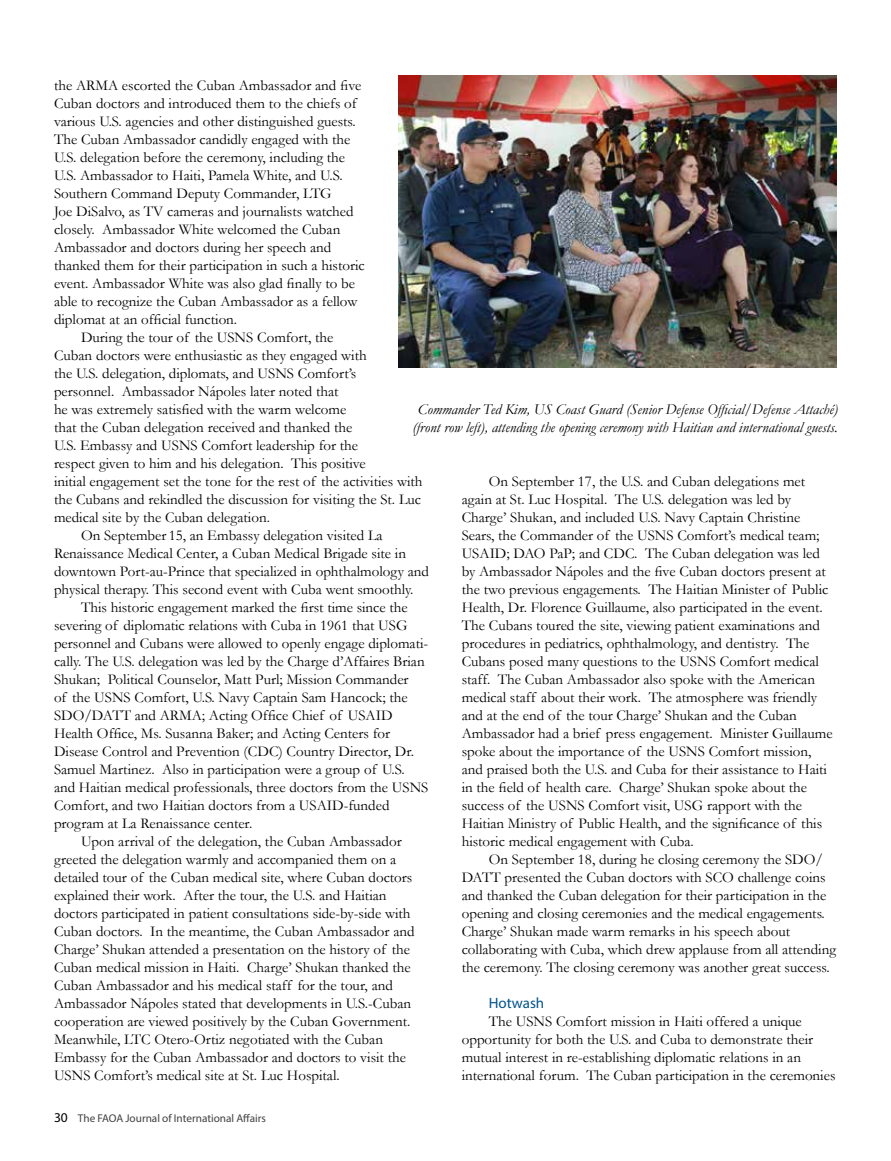
<style>
.page{position:relative;width:891px;height:1161px;background:#fff}
.page>*{position:absolute;margin:0;border:0;box-sizing:border-box;transform-origin:0 0}
.t1{font:15px/18px "Garamond";color:#000}
.t2{font:italic 15px/18px "Garamond";color:#000;text-align:center}
.t3{font:15px "Myriad Pro";color:#01538f}
.t4{font:11.25px "Myriad Pro";color:#414042}
.s1{font-size:13.5px;color:#000}
</style>
<div class="page">
<img style="left:399px;top:76px;width:438px;height:292px">
<p class="t1" style="left:54px;top:76px;width:309px">the ARMA escorted the Cuban Ambassador and five</p>
<p class="t1" style="left:54px;top:94px;width:304px">Cuban doctors and introduced them to the chiefs of</p>
<p class="t1" style="left:54px;top:112px;width:303px">various U.S. agencies and other distinguished guests.</p>
<p class="t1" style="left:54px;top:130px;width:298px">The Cuban Ambassador candidly engaged with the</p>
<p class="t1" style="left:54px;top:148px;width:293px">U.S. delegation before the ceremony, including the</p>
<p class="t1" style="left:54px;top:166px;width:290px">U.S. Ambassador to Haiti, Pamela White, and U.S.</p>
<p class="t1" style="left:54px;top:184px;width:279px">Southern Command Deputy Commander, LTG</p>
<p class="t1" style="left:54px;top:202px;width:301px">Joe DiSalvo, as TV cameras and journalists watched</p>
<p class="t1" style="left:54px;top:220px;width:288px">closely. Ambassador White welcomed the Cuban</p>
<p class="t1" style="left:54px;top:238px;width:279px">Ambassador and doctors during her speech and</p>
<p class="t1" style="left:54px;top:256px;width:312px">thanked them for their participation in such a historic</p>
<p class="t1" style="left:54px;top:274px;width:303px">event. Ambassador White was also glad finally to be</p>
<p class="t1" style="left:54px;top:292px;width:305px">able to recognize the Cuban Ambassador as a fellow</p>
<p class="t1" style="left:54px;top:310px;width:185px">diplomat at an official function.</p>
<p class="t1" style="left:81px;top:328px;width:254px">During the tour of the USNS Comfort, the</p>
<p class="t1" style="left:54px;top:346px;width:314px">Cuban doctors were enthusiastic as they engaged with</p>
<p class="t1" style="left:54px;top:364px;width:304px">the U.S. delegation, diplomats, and USNS Comfort’s</p>
<p class="t1" style="left:54px;top:382px;width:286px">personnel. Ambassador Nápoles later noted that</p>
<p class="t1" style="left:54px;top:400px;width:294px">he was extremely satisfied with the warm welcome</p>
<p class="t1" style="left:54px;top:418px;width:300px">that the Cuban delegation received and thanked the</p>
<p class="t1" style="left:54px;top:436px;width:306px">U.S. Embassy and USNS Comfort leadership for the</p>
<p class="t1" style="left:54px;top:454px;width:313px">respect given to him and his delegation. This positive</p>
<p class="t1" style="left:54px;top:472px;width:370px">initial engagement set the tone for the rest of the activities with</p>
<p class="t1" style="left:54px;top:490px;width:369px">the Cubans and rekindled the discussion for visiting the St. Luc</p>
<p class="t1" style="left:54px;top:508px;width:217px">medical site by the Cuban delegation.</p>
<p class="t1" style="left:81px;top:526px;width:303px">On September 15, an Embassy delegation visited La</p>
<p class="t1" style="left:54px;top:544px;width:354px">Renaissance Medical Center, a Cuban Medical Brigade site in</p>
<p class="t1" style="left:54px;top:562px;width:376px">downtown Port-au-Prince that specialized in ophthalmology and</p>
<p class="t1" style="left:54px;top:580px;width:361px">physical therapy. This second event with Cuba went smoothly.</p>
<p class="t1" style="left:81px;top:598px;width:328px">This historic engagement marked the first time since the</p>
<p class="t1" style="left:54px;top:616px;width:355px">severing of diplomatic relations with Cuba in 1961 that USG</p>
<p class="t1" style="left:54px;top:634px;width:376px">personnel and Cubans were allowed to openly engage diplomati-</p>
<p class="t1" style="left:54px;top:652px;width:372px">cally. The U.S. delegation was led by the Charge d’Affaires Brian</p>
<p class="t1" style="left:54px;top:670px;width:356px">Shukan; Political Counselor, Matt Purl; Mission Commander</p>
<p class="t1" style="left:54px;top:688px;width:355px">of the USNS Comfort, U.S. Navy Captain Sam Hancock; the</p>
<p class="t1" style="left:54px;top:706px;width:340px">SDO/DATT and ARMA; Acting Office Chief of USAID</p>
<p class="t1" style="left:54px;top:724px;width:338px">Health Office, Ms. Susanna Baker; and Acting Centers for</p>
<p class="t1" style="left:54px;top:742px;width:362px">Disease Control and Prevention (CDC) Country Director, Dr.</p>
<p class="t1" style="left:54px;top:760px;width:352px">Samuel Martinez. Also in participation were a group of U.S.</p>
<p class="t1" style="left:54px;top:778px;width:376px">and Haitian medical professionals, three doctors from the USNS</p>
<p class="t1" style="left:54px;top:796px;width:337px">Comfort, and two Haitian doctors from a USAID-funded</p>
<p class="t1" style="left:54px;top:814px;width:200px">program at La Renaissance center.</p>
<p class="t1" style="left:81px;top:832px;width:322px">Upon arrival of the delegation, the Cuban Ambassador</p>
<p class="t1" style="left:54px;top:850px;width:344px">greeted the delegation warmly and accompanied them on a</p>
<p class="t1" style="left:54px;top:868px;width:360px">detailed tour of the Cuban medical site, where Cuban doctors</p>
<p class="t1" style="left:54px;top:886px;width:334px">explained their work. After the tour, the U.S. and Haitian</p>
<p class="t1" style="left:54px;top:904px;width:358px">doctors participated in patient consultations side-by-side with</p>
<p class="t1" style="left:54px;top:922px;width:362px">Cuban doctors. In the meantime, the Cuban Ambassador and</p>
<p class="t1" style="left:54px;top:940px;width:357px">Charge’ Shukan attended a presentation on the history of the</p>
<p class="t1" style="left:54px;top:958px;width:358px">Cuban medical mission in Haiti. Charge’ Shukan thanked the</p>
<p class="t1" style="left:54px;top:976px;width:340px">Cuban Ambassador and his medical staff for the tour, and</p>
<p class="t1" style="left:54px;top:994px;width:359px">Ambassador Nápoles stated that developments in U.S.-Cuban</p>
<p class="t1" style="left:54px;top:1012px;width:358px">cooperation are viewed positively by the Cuban Government.</p>
<p class="t1" style="left:54px;top:1030px;width:330px">Meanwhile, LTC Otero-Ortiz negotiated with the Cuban</p>
<p class="t1" style="left:54px;top:1048px;width:354px">Embassy for the Cuban Ambassador and doctors to visit the</p>
<p class="t1" style="left:54px;top:1066px;width:287px">USNS Comfort’s medical site at St. Luc Hospital.</p>
<p class="t2" style="left:413px;top:400px;width:427px">Commander Ted Kim, US Coast Guard (Senior Defense Official/Defense Attaché) (front row left), attending the opening ceremony with Haitian and international guests.</p>
<p class="t1" style="left:462px;top:472px;width:372px;text-indent:27px">On September 17, the U.S. and Cuban delegations met again at St. Luc Hospital. The U.S. delegation was led by Charge’ Shukan, and included U.S. Navy Captain Christine Sears, the Commander of the USNS Comfort’s medical team; USAID; DAO PaP; and CDC. The Cuban delegation was led by Ambassador Nápoles and the five Cuban doctors present at the two previous engagements. The Haitian Minister of Public Health, Dr. Florence Guillaume, also participated in the event.<br>The Cubans toured the site, viewing patient examinations and procedures in pediatrics, ophthalmology, and dentistry. The Cubans posed many questions to the USNS Comfort medical staff. The Cuban Ambassador also spoke with the American medical staff about their work. The atmosphere was friendly and at the end of the tour Charge’ Shukan and the Cuban Ambassador had a brief press engagement. Minister Guillaume spoke about the importance of the USNS Comfort mission, and praised both the U.S. and Cuba for their assistance to Haiti in the field of health care. Charge’ Shukan spoke about the success of the USNS Comfort visit, USG rapport with the Haitian Ministry of Public Health, and the significance of this historic medical engagement with Cuba.</p>
<p class="t1" style="left:462px;top:850px;width:376px;text-indent:27px">On September 18, during he closing ceremony the SDO/ DATT presented the Cuban doctors with SCO challenge coins and thanked the Cuban delegation for their participation in the opening and closing ceremonies and the medical engagements.<br>Charge’ Shukan made warm remarks in his speech about collaborating with Cuba, which drew applause from all attending the ceremony. The closing ceremony was another great success.</p>
<p class="t3" style="left:489px;top:994px;width:57px">Hotwash</p>
<p class="t1" style="left:462px;top:1012px;width:375px;text-indent:27px">The USNS Comfort mission in Haiti offered a unique opportunity for both the U.S. and Cuba to demonstrate their mutual interest in re-establishing diplomatic relations in an international forum. The Cuban participation in the ceremonies</p>
<p class="t4" style="left:54px;top:1111px;width:214px"><span class="s1">30</span> The FAOA Journal of International Affairs</p>
</div>
